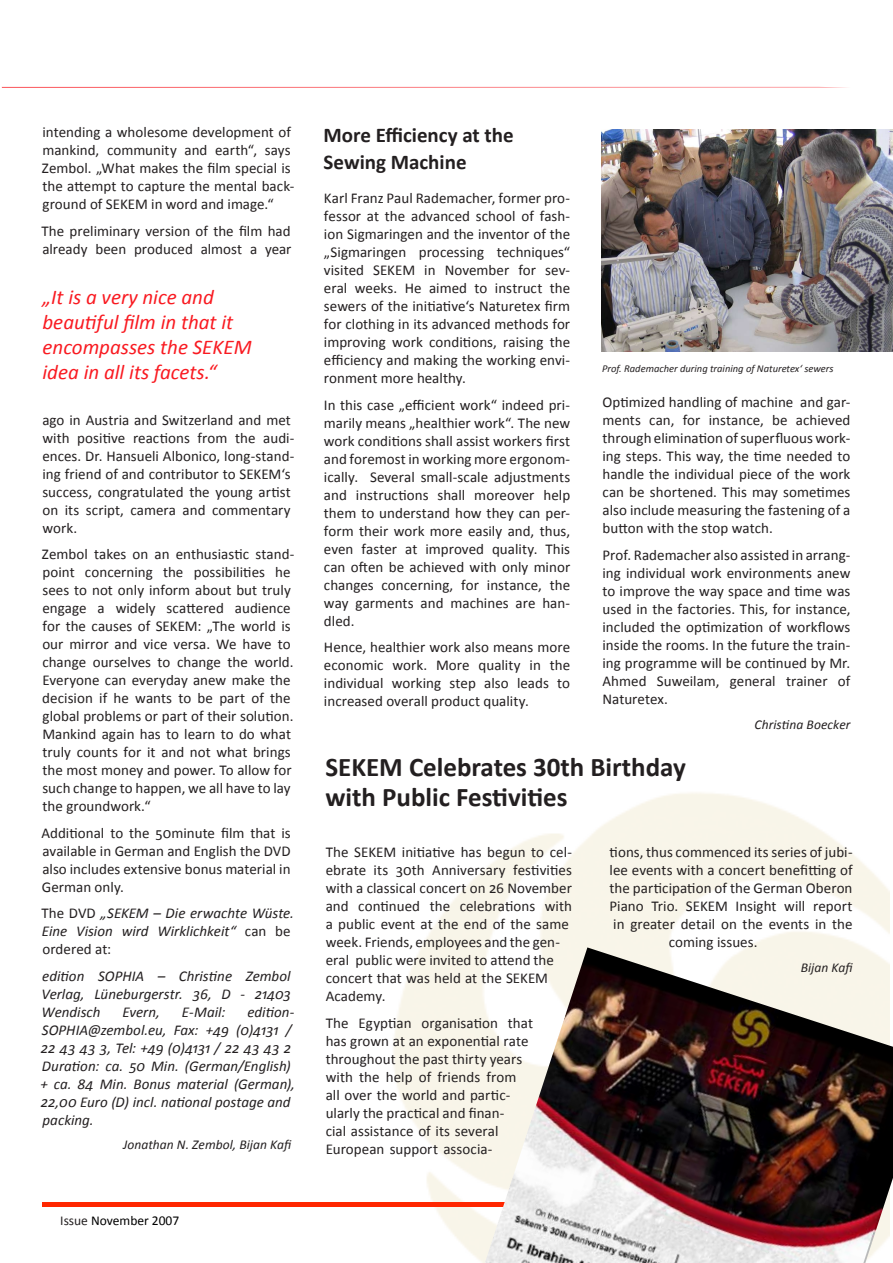
<style>
.page{position:relative;width:893px;height:1263px;background:#fff}
.page>*{position:absolute;margin:0;border:0;box-sizing:border-box;transform-origin:0 0}
.RegHead2{font:700 27px/30px "Calibri";color:#231f20}
.BackQuote{font:italic 21px/25.2px "Calibri";color:#f91a21}
.RegHead4{font:700 21px/27px "Calibri";color:#231f20}
.RegArticle1{font:15px/18px "Calibri";color:#231f20}
.RegArticle1-2{font:italic 15px/18px "Calibri";letter-spacing:-.005em;color:#231f20}
.ArtSignature{font:italic 13.5px "Calibri";color:#231f20}
.t1{font:13.5px "Calibri";color:#000}
.PicDescription{font:italic 10.5px "Calibri";color:#231f20}
.s1{font-style:normal}
.s2{color:#231f20}
</style>
<div class="page">
<img style="left:377px;top:793px;width:513px;height:470px">
<hr style="left:43px;top:1202px;width:807px;height:4px;background:#ff2700">
<svg style="left:2px;top:87px;width:845px;height:1px"></svg>
<img style="left:485px;top:947px;width:408px;height:316px">
<img style="left:601px;top:130px;width:292px;height:221px">
<p class="RegArticle1" style="left:42px;top:123px;width:254px">intending a wholesome development of mankind, community and earth“, says Zembol. „What makes the film special is the attempt to capture the mental back&shy;ground of SEKEM in word and image.“</p>
<p class="RegArticle1" style="left:41px;top:221px;width:252px">The preliminary version of the film had already been produced almost a year</p>
<p class="BackQuote" style="left:43px;top:283px;width:211px">„It is a very nice and beautiful film in that it encompasses the SEKEM idea in all its facets.“</p>
<p class="RegArticle1" style="left:42px;top:410px;width:254px">ago in Austria and Switzerland and met with positive reactions from the audi&shy;ences. Dr. Hansueli Albonico, long-stand&shy;ing friend of and contributor to SEKEM‘s success, congratulated the young artist on its script, camera and commentary work.</p>
<p class="RegArticle1" style="left:42px;top:544px;width:254px">Zembol takes on an enthusiastic stand&shy;point concerning the possibilities he sees to not only inform about but truly engage a widely scattered audience for the causes of SEKEM: „The world is our mirror and vice versa. We have to change ourselves to change the world.<br>Everyone can everyday anew make the decision if he wants to be part of the global problems or part of their solution.<br>Mankind again has to learn to do what truly counts for it and not what brings the most money and power. To allow for such change to happen, we all have to lay the groundwork.“</p>
<p class="RegArticle1" style="left:41px;top:823px;width:251px;text-align:justify">Additional to the 50minute film that is available in German and English the DVD also includes extensive bonus material in German only.</p>
<p class="RegArticle1-2" style="left:41px;top:903px;width:254px"><span class="s1">The DVD</span> „SEKEM – Die erwachte Wüste.<br>Eine Vision wird Wirklichkeit“ <span class="s1">can be ordered at:</span></p>
<p class="RegArticle1-2" style="left:42px;top:966px;width:251px;text-align:justify">edition SOPHIA – Christine Zembol Verlag, Lüneburgerstr. 36, D - 21403<br>Wendisch</p>
<p class="RegArticle1-2" style="left:123px;top:1002px;width:39px">Evern,</p>
<p class="RegArticle1-2" style="left:182px;top:1002px;width:45px">E-Mail:</p>
<p class="RegArticle1-2" style="left:40px;top:1002px;width:256px;text-indent:207px">edition-<br>SOPHIA@zembol.eu, Fax: +49 (0)4131 /<br>22 43 43 3, Tel: +49 (0)4131 / 22 43 43 2<br>Duration: ca. 50 Min. (German/English) + ca. 84 Min. Bonus material (German),<br>22,00 Euro (D) incl. national postage and packing.</p>
<p class="ArtSignature" style="left:123px;top:1136px;width:171px">Jonathan N. Zembol, Bijan Kafi</p>
<p class="t1" style="left:60px;top:1212px;width:121px"><span class="s2">Issue</span> November 2007</p>
<p class="RegHead4" style="left:324px;top:120px;width:192px">More Efficiency at the<br>Sewing Machine</p>
<p class="RegArticle1" style="left:324px;top:189px;width:248px;text-align:justify">Karl Franz Paul Rademacher, former pro&shy;fessor at the advanced school of fash&shy;ion Sigmaringen and the inventor of the „Sigmaringen processing techniques“ visited SEKEM in November for sev&shy;eral weeks. He aimed to instruct the sewers of the initiative‘s Naturetex firm for clothing in its advanced methods for improving work conditions, raising the efficiency and making the working envi&shy;ronment more healthy.</p>
<p class="RegArticle1" style="left:324px;top:395px;width:248px;text-align:justify">In this case „efficient work“ indeed pri&shy;marily means „healthier work“. The new work conditions shall assist workers first and foremost in working more ergonom&shy;ically. Several small-scale adjustments and instructions shall moreover help them to understand how they can per&shy;form their work more easily and, thus, even faster at improved quality. This can often be achieved with only minor changes concerning, for instance, the way garments and machines are han&shy;dled.</p>
<p class="RegArticle1" style="left:324px;top:638px;width:248px;text-align:justify">Hence, healthier work also means more economic work. More quality in the individual working step also leads to increased overall product quality.</p>
<p class="PicDescription" style="left:602px;top:362px;width:233px">Prof. Rademacher during training of Naturetex‘ sewers</p>
<p class="RegArticle1" style="left:602px;top:393px;width:249px;text-align:justify">Optimized handling of machine and gar&shy;ments can, for instance, be achieved through elimination of superfluous work&shy;ing steps. This way, the time needed to handle the individual piece of the work can be shortened. This may sometimes also include measuring the fastening of a button with the stop watch.</p>
<p class="RegArticle1" style="left:602px;top:545px;width:249px;text-align:justify">Prof. Rademacher also assisted in arrang&shy;ing individual work environments anew to improve the way space and time was used in the factories. This, for instance, included the optimization of workflows inside the rooms. In the future the train&shy;ing programme will be continued by Mr.<br>Ahmed Suweilam, general trainer of Naturetex.</p>
<p class="ArtSignature" style="left:754px;top:716px;width:98px">Christina Boecker</p>
<p class="RegHead2" style="left:325px;top:751px;width:362px">SEKEM Celebrates 30th Birthday with Public Festivities</p>
<p class="RegArticle1" style="left:326px;top:843px;width:248px">The SEKEM initiative has begun to cel&shy;ebrate its 30th Anniversary festivities with a classical concert on 26 November and continued the celebrations with a public event at the end of the same week. Friends, employees and the gen&shy;eral public were invited to attend the concert that was held at the SEKEM Academy.</p>
<p class="RegArticle1" style="left:326px;top:1013px;width:209px">The Egyptian organisation that has grown at an exponential rate throughout the past thirty years with the help of friends from all over the world and partic&shy;ularly the practical and finan-<br>cial assistance of its several<br>European support associa-</p>
<p class="RegArticle1" style="left:610px;top:843px;width:244px">tions, thus commenced its series of jubi-</p>
<p class="RegArticle1" style="left:610px;top:861px;width:244px">lee events with a concert benefitting of</p>
<p class="RegArticle1" style="left:610px;top:879px;width:244px">the participation of the German Oberon</p>
<p class="RegArticle1" style="left:610px;top:897px;width:244px">Piano Trio. SEKEM Insight will report</p>
<p class="RegArticle1" style="left:613px;top:915px;width:241px">in greater detail on the events in the</p>
<p class="RegArticle1" style="left:669px;top:933px;width:90px">coming issues.</p>
<p class="ArtSignature" style="left:801px;top:959px;width:55px">Bijan Kafi</p>
</div>
